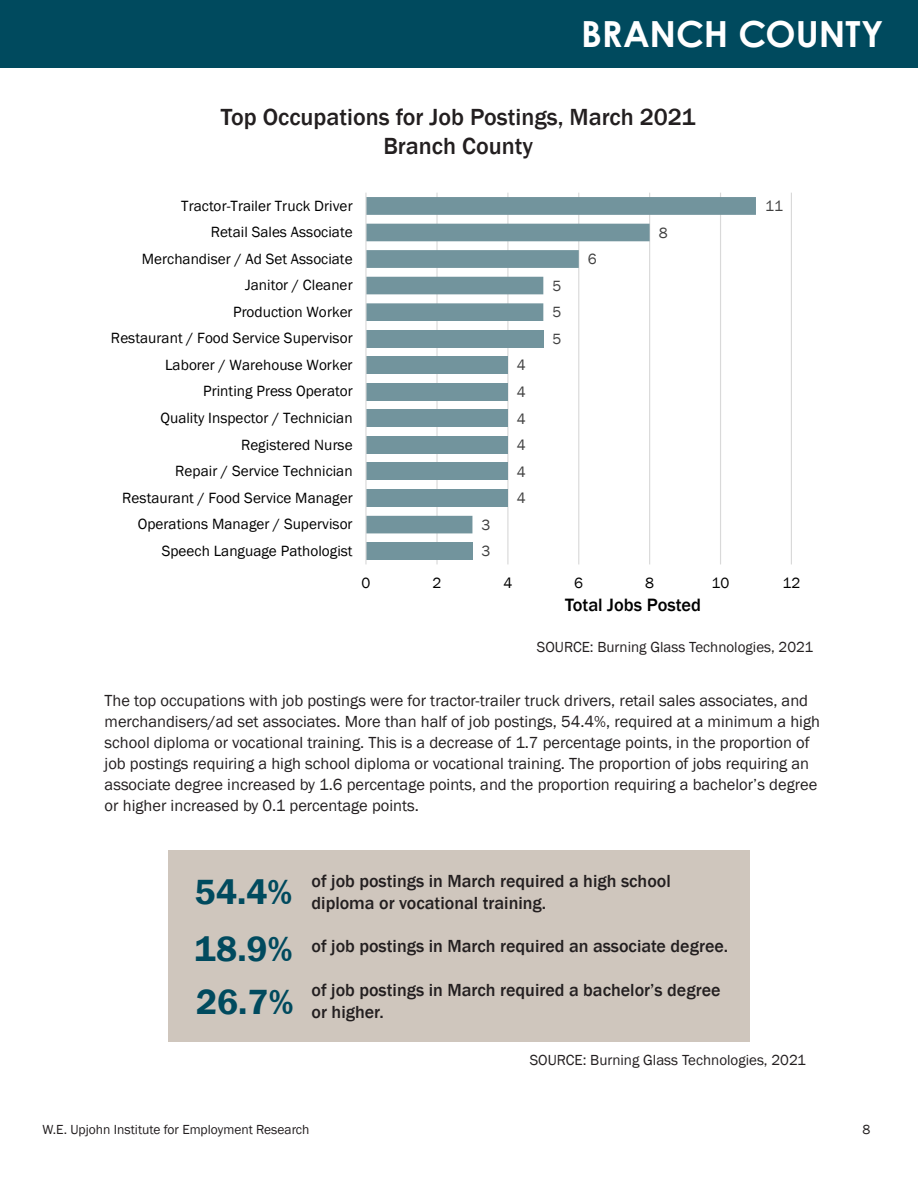
<style>
.page{position:relative;width:918px;height:1188px;background:#fff}
.page>*{position:absolute;margin:0;border:0;box-sizing:border-box;transform-origin:0 0}
.t1{font:600 36px "Franklin Gothic";color:#004a5e}
.t2{font:700 36px "Century Gothic";letter-spacing:-.005em;color:#fff}
.t3{font:500 24px "Franklin Gothic";color:#231f20}
.t4{font:500 18.3px "Franklin Gothic";color:#000}
._12_point_text{font:500 18px/21.6px "Franklin Gothic";color:#231f20}
.body_text{font:16.5px/21px "Franklin Gothic";color:#231f20}
.t5{font:15.3px "Franklin Gothic";color:#000}
.t6{font:15.3px "Franklin Gothic";color:#404040}
.Paragraph_Style_1{font:15px "Franklin Gothic";color:#231f20}
.t7{font:13.5px "Franklin Gothic";color:#231f20}
</style>
<div class="page">
<div style="left:0;top:0;width:918px;height:68px;background:#004a5e"></div>
<div style="left:169px;top:850px;width:581px;height:192px;background:#cfc6bd"></div>
<hr style="left:436px;top:193px;width:2px;height:371px;background:#d9d9d9">
<hr style="left:507px;top:193px;width:1px;height:371px;background:#d9d9d9">
<hr style="left:578px;top:193px;width:1px;height:371px;background:#d9d9d9">
<hr style="left:649px;top:193px;width:1px;height:371px;background:#d9d9d9">
<hr style="left:720px;top:193px;width:1px;height:371px;background:#d9d9d9">
<hr style="left:791px;top:193px;width:1px;height:371px;background:#d9d9d9">
<div style="left:366px;top:542px;width:106px;height:18px;background:#72949d"></div>
<svg style="left:367px;top:197px;width:389px;height:336px"></svg>
<hr style="left:365px;top:193px;width:2px;height:371px;background:#d9d9d9">
<p class="t2" style="left:581px;top:6px;width:304px">BRANCH COUNTY</p>
<p class="t3" style="left:221px;top:102px;width:476px">Top Occupations for Job Postings, March 2021</p>
<p class="t3" style="left:383px;top:131px;width:151px">Branch County</p>
<p class="t5" style="left:181px;top:196px;width:173px">Tractor-Trailer Truck Driver</p>
<p class="t5" style="left:211px;top:223px;width:143px">Retail Sales Associate</p>
<p class="t6" style="left:659px;top:223px;width:10px">8</p>
<p class="t5" style="left:142px;top:249px;width:212px">Merchandiser / Ad Set Associate</p>
<p class="t6" style="left:588px;top:250px;width:10px">6</p>
<p class="t5" style="left:245px;top:276px;width:109px">Janitor / Cleaner</p>
<p class="t6" style="left:552px;top:276px;width:10px">5</p>
<p class="t5" style="left:233px;top:302px;width:121px">Production Worker</p>
<p class="t6" style="left:552px;top:303px;width:10px">5</p>
<p class="t5" style="left:111px;top:329px;width:243px">Restaurant / Food Service Supervisor</p>
<p class="t6" style="left:552px;top:329px;width:10px">5</p>
<p class="t5" style="left:165px;top:355px;width:189px">Laborer / Warehouse Worker</p>
<p class="t6" style="left:517px;top:356px;width:10px">4</p>
<p class="t5" style="left:203px;top:382px;width:151px">Printing Press Operator</p>
<p class="t6" style="left:517px;top:382px;width:10px">4</p>
<p class="t5" style="left:160px;top:408px;width:194px">Quality Inspector / Technician</p>
<p class="t6" style="left:517px;top:409px;width:10px">4</p>
<p class="t5" style="left:241px;top:435px;width:113px">Registered Nurse</p>
<p class="t6" style="left:517px;top:436px;width:10px">4</p>
<p class="t5" style="left:175px;top:462px;width:179px">Repair / Service Technician</p>
<p class="t6" style="left:517px;top:462px;width:10px">4</p>
<p class="t5" style="left:122px;top:488px;width:232px">Restaurant / Food Service Manager</p>
<p class="t6" style="left:517px;top:489px;width:10px">4</p>
<p class="t5" style="left:138px;top:515px;width:216px">Operations Manager / Supervisor</p>
<p class="t6" style="left:481px;top:515px;width:10px">3</p>
<p class="t5" style="left:162px;top:541px;width:192px">Speech Language Pathologist</p>
<p class="t6" style="left:481px;top:542px;width:10px">3</p>
<p class="t6" style="left:765px;top:197px;width:19px">11</p>
<p class="t5" style="left:362px;top:573px;width:10px">0</p>
<p class="t5" style="left:432px;top:573px;width:10px">2</p>
<p class="t5" style="left:503px;top:573px;width:10px">4</p>
<p class="t5" style="left:574px;top:573px;width:10px">6</p>
<p class="t5" style="left:645px;top:573px;width:10px">8</p>
<p class="t5" style="left:712px;top:573px;width:19px">10</p>
<p class="t5" style="left:782px;top:573px;width:19px">12</p>
<p class="t4" style="left:565px;top:593px;width:137px">Total Jobs Posted</p>
<p class="Paragraph_Style_1" style="left:537px;top:637px;width:278px">SOURCE: Burning Glass Technologies, 2021</p>
<p class="body_text" style="left:105px;top:690px;width:717px">The top occupations with job postings were for tractor-trailer truck drivers, retail sales associates, and merchandisers/ad set associates. More than half of job postings, 54.4%, required at a minimum a high school diploma or vocational training. This is a decrease of 1.7 percentage points, in the proportion of job postings requiring a high school diploma or vocational training. The proportion of jobs requiring an associate degree increased by 1.6 percentage points, and the proportion requiring a bachelor’s degree or higher increased by 0.1 percentage points.</p>
<p class="t1" style="left:195px;top:870px;width:99px">54.4%</p>
<p class="_12_point_text" style="left:312px;top:871px;width:361px">of job postings in March required a high school diploma or vocational training.</p>
<p class="t1" style="left:195px;top:927px;width:99px">18.9%</p>
<p class="_12_point_text" style="left:312px;top:936px;width:418px">of job postings in March required an associate degree.</p>
<p class="t1" style="left:196px;top:980px;width:99px">26.7%</p>
<p class="_12_point_text" style="left:312px;top:979px;width:410px">of job postings in March required a bachelor’s degree or higher.</p>
<p class="Paragraph_Style_1" style="left:530px;top:1051px;width:278px">SOURCE: Burning Glass Technologies, 2021</p>
<p class="t7" style="left:42px;top:1122px;width:269px">W.E. Upjohn Institute for Employment Research</p>
<p class="t7" style="left:862px;top:1122px;width:9px">8</p>
</div>
